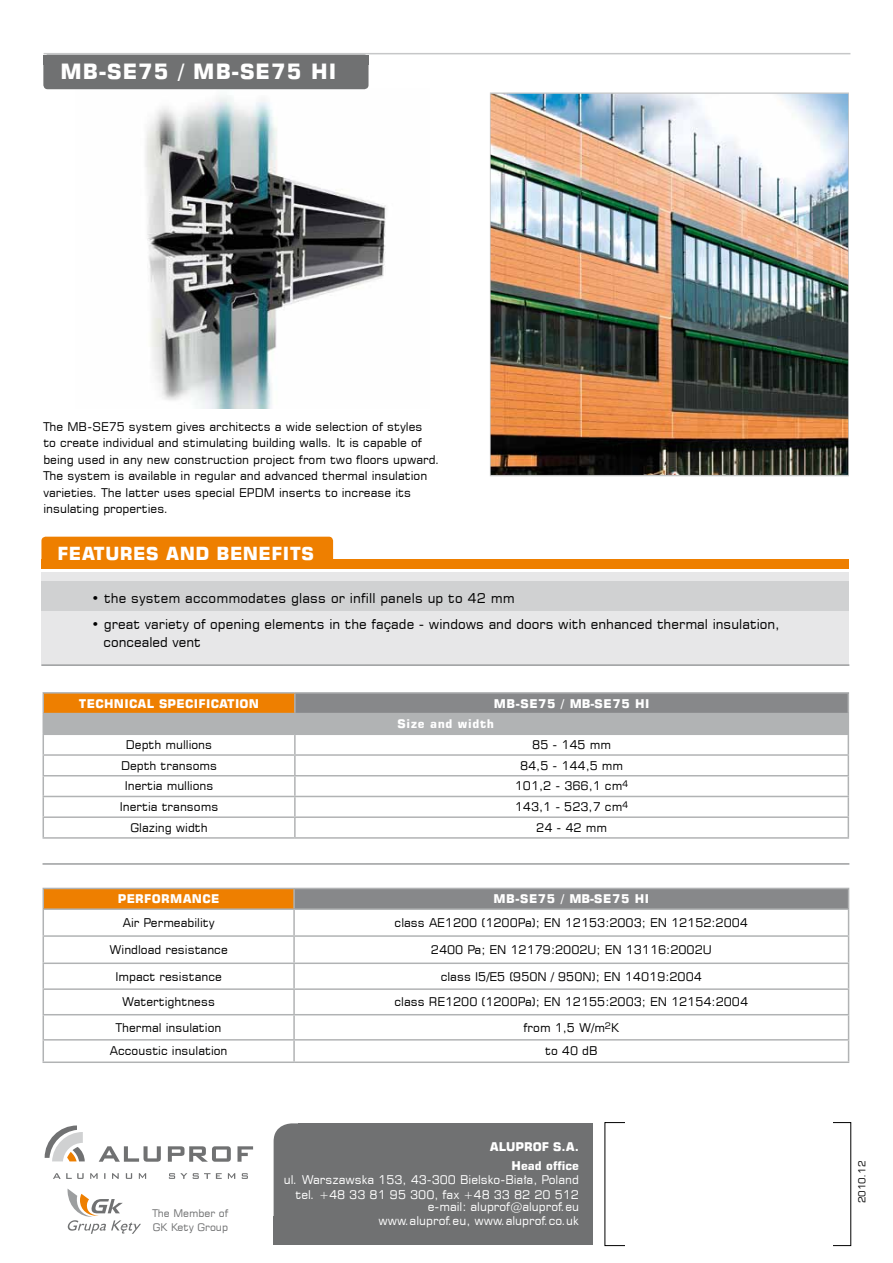
<style>
.page{position:relative;width:893px;height:1263px;background:#fff}
.page>*{position:absolute;margin:0;border:0;box-sizing:border-box;transform-origin:0 0}
.t1{font:21px "Square 721 EU Bold";letter-spacing:.05em;color:#fff}
.t2{font:18px "Square 721 EU Bold";letter-spacing:.025em;color:#fff}
.t3{font:13.5px/18px "Square 721 EU Normal";color:#000}
.t4{font:12px/16.5px "Square 721 EU Normal";color:#000}
.t5{font:12px/14.4px "Square 721 EU Normal";color:#fff;text-align:right}
.t6{font:12px/20.7px "Square 721 EU Bold";letter-spacing:.05em;color:#fff}
.t7{font:12px "Square 721 EU Bold";letter-spacing:.025em;color:#fff}
.t8{font:12px/18.6px "Square 721 EU Bold";color:#fff;text-align:right}
.t9{font:10.5px/14.2px "Square 721 EU Normal";color:#707172}
.t10{font:9px "Square 721 PL";color:#000}
</style>
<div class="page">
<img style="left:76px;top:88px;width:310px;height:321px">
<hr style="left:44px;top:53px;width:806px;height:1px;background:#c6c7c8">
<div style="left:274px;top:1123px;width:318px;height:121px;background:#707172;border-radius:18px"></div>
<div style="left:298px;top:1123px;width:295px;height:121px;background:#707172"></div>
<div style="left:274px;top:1216px;width:27px;height:28px;background:#707172"></div>
<div style="left:43px;top:55px;width:326px;height:34px;background:#707172;border-radius:4px"></div>
<div style="left:43px;top:55px;width:325px;height:9px;background:#707172"></div>
<div style="left:41px;top:559px;width:808px;height:10px;background:#ee7f00"></div>
<div style="left:41px;top:537px;width:292px;height:29px;background:#ee7f00;border-radius:4px"></div>
<div style="left:41px;top:572px;width:808px;height:93px;background:#e7e7e8"></div>
<div style="left:41px;top:581px;width:808px;height:30px;background:#d0d1d2"></div>
<img style="left:492px;top:95px;width:355px;height:379px">
<div style="left:490px;top:93px;width:359px;height:383px;border:1px solid #c6c7c8"></div>
<div style="left:43px;top:693px;width:252px;height:20px;background:#ee7f00"></div>
<div style="left:295px;top:693px;width:553px;height:20px;background:#87888a"></div>
<div style="left:43px;top:713px;width:805px;height:21px;background:#b1b3b4"></div>
<hr style="left:43px;top:692px;width:252px;height:2px;background:#b1b3b4">
<hr style="left:295px;top:692px;width:554px;height:2px;background:#b1b3b4">
<svg style="left:294px;top:694px;width:2px;height:19px"></svg>
<hr style="left:43px;top:733px;width:252px;height:2px;background:#b1b3b4">
<hr style="left:295px;top:733px;width:554px;height:2px;background:#b1b3b4">
<hr style="left:43px;top:754px;width:252px;height:2px;background:#b1b3b4">
<hr style="left:295px;top:754px;width:554px;height:2px;background:#b1b3b4">
<svg style="left:294px;top:735px;width:2px;height:40px"></svg>
<hr style="left:43px;top:775px;width:252px;height:1px;background:#b1b3b4">
<hr style="left:295px;top:775px;width:554px;height:1px;background:#b1b3b4">
<hr style="left:294px;top:776px;width:2px;height:20px;background:#b1b3b4">
<hr style="left:43px;top:796px;width:252px;height:1px;background:#b1b3b4">
<hr style="left:295px;top:796px;width:554px;height:1px;background:#b1b3b4">
<hr style="left:43px;top:816px;width:252px;height:2px;background:#b1b3b4">
<svg style="left:43px;top:694px;width:1px;height:143px"></svg>
<hr style="left:295px;top:816px;width:554px;height:2px;background:#b1b3b4">
<svg style="left:294px;top:797px;width:2px;height:40px"></svg>
<svg style="left:848px;top:694px;width:1px;height:143px"></svg>
<hr style="left:43px;top:837px;width:252px;height:2px;background:#b1b3b4">
<hr style="left:295px;top:837px;width:554px;height:2px;background:#b1b3b4">
<div style="left:43px;top:888px;width:251px;height:21px;background:#ee7f00"></div>
<div style="left:294px;top:888px;width:555px;height:21px;background:#87888a"></div>
<hr style="left:43px;top:888px;width:251px;height:1px;background:#b1b3b4">
<hr style="left:294px;top:888px;width:555px;height:1px;background:#b1b3b4">
<svg style="left:293px;top:889px;width:2px;height:19px"></svg>
<hr style="left:43px;top:908px;width:251px;height:2px;background:#b1b3b4">
<hr style="left:294px;top:908px;width:555px;height:2px;background:#b1b3b4">
<hr style="left:293px;top:910px;width:2px;height:25px;background:#b1b3b4">
<hr style="left:43px;top:935px;width:251px;height:2px;background:#b1b3b4">
<hr style="left:294px;top:935px;width:555px;height:2px;background:#b1b3b4">
<hr style="left:293px;top:937px;width:2px;height:25px;background:#b1b3b4">
<hr style="left:43px;top:962px;width:251px;height:2px;background:#b1b3b4">
<hr style="left:294px;top:962px;width:555px;height:2px;background:#b1b3b4">
<hr style="left:293px;top:964px;width:2px;height:24px;background:#b1b3b4">
<hr style="left:43px;top:988px;width:251px;height:2px;background:#b1b3b4">
<hr style="left:294px;top:988px;width:555px;height:2px;background:#b1b3b4">
<hr style="left:293px;top:990px;width:2px;height:24px;background:#b1b3b4">
<hr style="left:43px;top:1014px;width:251px;height:1px;background:#b1b3b4">
<hr style="left:294px;top:1014px;width:555px;height:1px;background:#b1b3b4">
<hr style="left:293px;top:1015px;width:2px;height:24px;background:#b1b3b4">
<hr style="left:43px;top:1039px;width:251px;height:1px;background:#b1b3b4">
<svg style="left:43px;top:889px;width:1px;height:172px"></svg>
<hr style="left:294px;top:1039px;width:555px;height:1px;background:#b1b3b4">
<hr style="left:293px;top:1040px;width:2px;height:21px;background:#b1b3b4">
<svg style="left:848px;top:889px;width:1px;height:172px"></svg>
<hr style="left:43px;top:1061px;width:251px;height:2px;background:#b1b3b4">
<hr style="left:294px;top:1061px;width:555px;height:2px;background:#b1b3b4">
<hr style="left:43px;top:863px;width:806px;height:2px;background:#9c9e9f">
<hr style="left:41px;top:664px;width:808px;height:2px;background:#9c9e9f">
<svg style="left:68px;top:1189px;width:73px;height:45px"></svg>
<svg style="left:53px;top:1173px;width:195px;height:6px"></svg>
<svg style="left:45px;top:1125px;width:40px;height:36px"></svg>
<svg style="left:99px;top:1146px;width:62px;height:16px"></svg>
<svg style="left:168px;top:1146px;width:63px;height:16px"></svg>
<svg style="left:237px;top:1146px;width:16px;height:16px"></svg>
<h1 class="t1" style="left:60px;top:58px;width:277px">MB-SE75 / MB-SE75 HI</h1>
<p class="t4" style="left:43px;top:418px;width:398px">The MB-SE75 system gives architects a wide selection of styles<br>to create individual and stimulating building walls. It is capable of being used in any new construction project from two floors upward.<br>The system is available in regular and advanced thermal insulation varieties. The latter uses special EPDM inserts to increase its insulating properties.</p>
<h2 class="t2" style="left:57px;top:542px;width:258px">FEATURES AND BENEFITS</h2>
<p class="t3" style="left:91px;top:589px;width:425px">• the system accommodates glass or infill panels up to 42 mm</p>
<p class="t3" style="left:103px;top:615px;width:678px;text-indent:-12px">• great variety of opening elements in the façade - windows and doors with enhanced thermal insulation, concealed vent</p>
<p class="t7" style="left:79px;top:696px;width:182px">TECHNICAL SPECIFICATION</p>
<p class="t6" style="left:398px;top:693px;width:253px;text-indent:96px">MB-SE75 / MB-SE75 HI<br>Size and width</p>
<p class="t4" style="left:126px;top:736px;width:88px">Depth mullions</p>
<p class="t4" style="left:532px;top:736px;width:80px">85 - 145 mm</p>
<p class="t4" style="left:121px;top:757px;width:98px">Depth transoms</p>
<p class="t4" style="left:520px;top:757px;width:105px">84,5 - 144,5 mm</p>
<p class="t4" style="left:125px;top:778px;width:90px">Inertia mullions</p>
<p class="t4" style="left:515px;top:778px;width:115px">101,2 - 366,1 cm<sup>4</sup></p>
<p class="t4" style="left:120px;top:798px;width:100px">Inertia transoms</p>
<p class="t4" style="left:515px;top:798px;width:115px">143,1 - 523,7 cm<sup>4</sup></p>
<p class="t4" style="left:130px;top:819px;width:79px">Glazing width</p>
<p class="t4" style="left:536px;top:819px;width:72px">24 - 42 mm</p>
<p class="t7" style="left:118px;top:891px;width:103px">PERFORMANCE</p>
<p class="t6" style="left:493px;top:889px;width:157px">MB-SE75 / MB-SE75 HI</p>
<p class="t4" style="left:123px;top:914px;width:93px">Air Permeability</p>
<p class="t4" style="left:395px;top:914px;width:355px">class AE1200 (1200Pa); EN 12153:2003; EN 12152:2004</p>
<p class="t4" style="left:109px;top:941px;width:120px">Windload resistance</p>
<p class="t4" style="left:431px;top:941px;width:282px">2400 Pa; EN 12179:2002U; EN 13116:2002U</p>
<p class="t4" style="left:115px;top:968px;width:108px">Impact resistance</p>
<p class="t4" style="left:441px;top:968px;width:263px">class I5/E5 (950N / 950N); EN 14019:2004</p>
<p class="t4" style="left:122px;top:993px;width:94px">Watertightness</p>
<p class="t4" style="left:395px;top:993px;width:355px">class RE1200 (1200Pa); EN 12155:2003; EN 12154:2004</p>
<p class="t4" style="left:116px;top:1019px;width:107px">Thermal insulation</p>
<p class="t4" style="left:524px;top:1019px;width:97px">from 1,5 W/m<sup>2</sup>K</p>
<p class="t4" style="left:110px;top:1043px;width:119px">Accoustic insulation</p>
<p class="t4" style="left:545px;top:1043px;width:54px">to 40 dB</p>
<p class="t9" style="left:152px;top:1205px;width:77px">The Member of<br>GK Kety Group</p>
<p class="t8" style="left:490px;top:1138px;width:91px">ALUPROF S.A.<br>Head office</p>
<p class="t5" style="left:284px;top:1173px;width:297px">ul. Warszawska 153, 43-300 Bielsko-Biała, Poland tel. +48 33 81 95 300, fax +48 33 82 20 512</p>
<p class="t5" style="left:378px;top:1199px;width:202px">e-mail: aluprof@aluprof.eu www.aluprof.eu, www.aluprof.co.uk</p>
<p class="t10" style="left:856px;top:1203px;width:44px;rotate:-90deg">2010.12</p>
</div>
